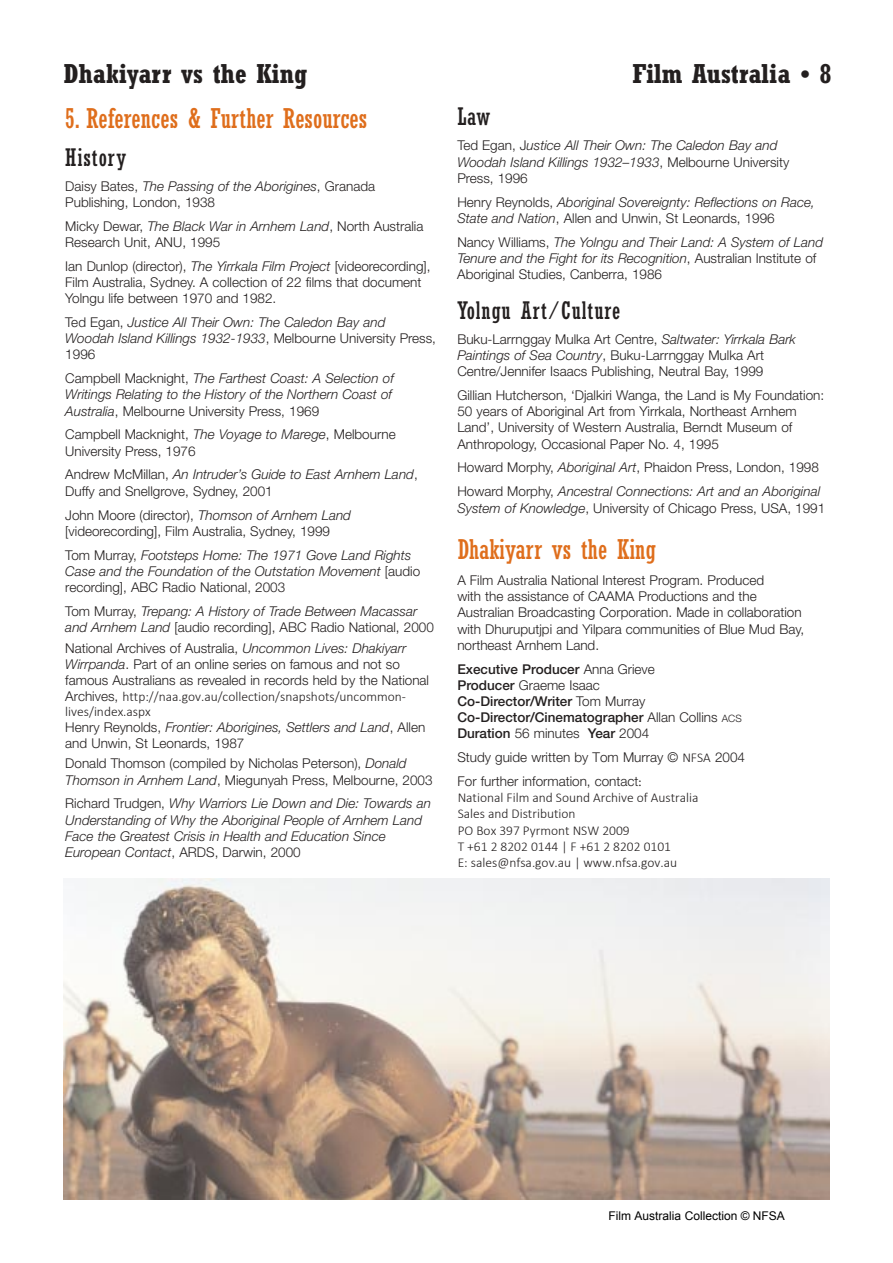
<style>
.page{position:relative;width:893px;height:1263px;background:#fff}
.page>*{position:absolute;margin:0;border:0;box-sizing:border-box;transform-origin:0 0}
.t1{font:condensed 27px "Rockwell";color:#df6e1c}
.t2{font:700 condensed 27px "Rockwell";color:#231f1f}
.t3{font:condensed 24px "Rockwell";letter-spacing:.035em;color:#231f1f}
.t4{font:300 13.5px/16.2px "Helvetica Neue";color:#231f1f}
.t5{font:italic 300 13.5px/16.2px "Helvetica Neue";color:#231f1f}
.t6{font:300 13.5px/16.4px "Calibri";color:#231f1f}
.t7{font:500 13.5px/16.2px "Helvetica Neue";color:#231f1f}
.t8{font:12px "Arial";color:#000}
.s1{font-style:italic}
.s2{font-style:normal}
.s3{font-family:"Helvetica Neue"}
.s4{font-weight:300}
.s5{font-weight:300;font-size:10.2px}
.s6{font-family:"Calibri"}
.s7{font-family:"Minion Pro";font-weight:400}
</style>
<div class="page">
<img style="left:64px;top:879px;width:765px;height:320px">
<h1 class="t2" style="left:64px;top:64px;width:245px">Dhakiyarr vs the King</h1>
<h1 class="t2" style="left:632px;top:64px;width:200px">Film Australia • 8</h1>
<h1 class="t1" style="left:65px;top:108px;width:303px">5. References &amp; Further Resources</h1>
<h2 class="t3" style="left:65px;top:148px;width:62px">History</h2>
<p class="t4" style="left:65px;top:179px;width:311px">Daisy Bates, <span class="s1">The Passing of the Aborigines</span>, Granada<br>Publishing, London, 1938</p>
<p class="t4" style="left:65px;top:219px;width:359px">Micky Dewar, <span class="s1">The Black War in Arnhem Land</span>, North Australia<br>Research Unit, ANU, 1995</p>
<p class="t4" style="left:65px;top:259px;width:366px">Ian Dunlop (director), <span class="s1">The Yirrkala Film Project</span> [videorecording],<br>Film Australia, Sydney. A collection of 22 films that document<br>Yolngu life between 1970 and 1982.</p>
<p class="t5" style="left:65px;top:315px;width:372px"><span class="s2">Ted Egan,</span> Justice All Their Own: The Caledon Bay and<br>Woodah Island Killings 1932-1933<span class="s2">, Melbourne University Press,<br>1996</span></p>
<p class="t5" style="left:65px;top:372px;width:330px"><span class="s2">Campbell Macknight,</span> The Farthest Coast: A Selection of<br>Writings Relating to the History of the Northern Coast of<br>Australia<span class="s2">, Melbourne University Press, 1969</span></p>
<p class="t4" style="left:65px;top:428px;width:332px">Campbell Macknight, <span class="s1">The Voyage to Marege</span>, Melbourne<br>University Press, 1976</p>
<p class="t4" style="left:65px;top:468px;width:354px">Andrew McMillan, <span class="s1">An Intruder’s Guide to East Arnhem Land</span>,<br>Duffy and Snellgrove, Sydney, 2001</p>
<p class="t4" style="left:65px;top:508px;width:287px">John Moore (director), <span class="s1">Thomson of Arnhem Land </span>[videorecording], Film Australia, Sydney, 1999</p>
<p class="t5" style="left:65px;top:548px;width:356px"><span class="s2">Tom Murray,</span> Footsteps Home: The 1971 Gove Land Rights<br>Case and the Foundation of the Outstation Movement <span class="s2">[audio recording], ABC Radio National, 2003</span></p>
<p class="t5" style="left:65px;top:604px;width:370px"><span class="s2">Tom Murray,</span> Trepang: A History of Trade Between Macassar and Arnhem Land <span class="s2">[audio recording], ABC Radio National, 2000</span></p>
<p class="t4" style="left:65px;top:642px;width:365px">National Archives of Australia, <span class="s1">Uncommon Lives: Dhakiyarr<br>Wirrpanda</span>. Part of an online series on famous and not so famous Australians as revealed in records held by the National</p>
<p class="t6" style="left:65px;top:689px;width:342px;line-height:15.5px"><span class="s3">Archives,</span> http://naa.gov.au/collection/snapshots/uncommon&shy;lives/index.aspx</p>
<p class="t4" style="left:65px;top:721px;width:361px;line-height:15.3px">Henry Reynolds, <span class="s1">Frontier: Aborigines, Settlers and Land</span>, Allen and Unwin, St Leonards, 1987</p>
<p class="t4" style="left:65px;top:757px;width:369px">Donald Thomson (compiled by Nicholas Peterson), <span class="s1">Donald<br>Thomson in Arnhem Land</span>, Miegunyah Press, Melbourne, 2003</p>
<p class="t5" style="left:65px;top:797px;width:367px"><span class="s2">Richard Trudgen,</span> Why Warriors Lie Down and Die: Towards an Understanding of Why the Aboriginal People of Arnhem Land Face the Greatest Crisis in Health and Education Since European Contact<span class="s2">, ARDS, Darwin, 2000</span></p>
<h2 class="t3" style="left:457px;top:108px;width:34px">Law</h2>
<p class="t5" style="left:457px;top:139px;width:333px"><span class="s2">Ted Egan, J</span>ustice All Their Own: The Caledon Bay and<br>Woodah Island Killings 1932–1933<span class="s2">, Melbourne University<br>Press, 1996</span></p>
<p class="t5" style="left:457px;top:195px;width:359px"><span class="s2">Henry Reynolds,</span> Aboriginal Sovereignty: Reflections on Race,<br>State and Nation<span class="s2">, Allen and Unwin, St Leonards, 1996</span></p>
<p class="t5" style="left:457px;top:235px;width:367px"><span class="s2">Nancy Williams,</span> The Yolngu and Their Land: A System of Land<br>Tenure and the Fight for its Recognition<span class="s2">, Australian Institute of<br>Aboriginal Studies, Canberra, 1986</span></p>
<h2 class="t3" style="left:457px;top:301px;width:164px">Yolngu Art/Culture</h2>
<p class="t4" style="left:457px;top:332px;width:340px">Buku-Larrnggay Mulka Art Centre, <span class="s1">Saltwater: Yirrkala Bark<br>Paintings of Sea Country</span>, Buku-Larrnggay Mulka Art<br>Centre/Jennifer Isaacs Publishing, Neutral Bay, 1999</p>
<p class="t4" style="left:457px;top:388px;width:368px">Gillian Hutcherson, ‘Djalkiri Wanga, the Land is My Foundation:<br>50 years of Aboriginal Art from Yirrkala, Northeast Arnhem Land’, University of Western Australia, Berndt Museum of Anthropology, Occasional Paper No. 4, 1995</p>
<p class="t5" style="left:457px;top:457px;width:364px;line-height:23.9px"><span class="s2">Howard Morphy,</span> Aboriginal Art<span class="s2">, Phaidon Press, London, 1998<br>Howard Morphy,</span> Ancestral Connections: Art and an Aboriginal</p>
<p class="t4" style="left:457px;top:501px;width:369px"><span class="s1">System of Knowledge</span>, University of Chicago Press, USA, 1991</p>
<h1 class="t1" style="left:457px;top:539px;width:200px">Dhakiyarr vs the King</h1>
<p class="t4" style="left:457px;top:573px;width:348px">A Film Australia National Interest Program. Produced<br>with the assistance of CAAMA Productions and the Australian Broadcasting Corporation. Made in collaboration with Dhuruputjpi and Yilpara communities of Blue Mud Bay, northeast Arnhem Land.</p>
<p class="t7" style="left:457px;top:662px;width:286px">Executive Producer <span class="s4">Anna Grieve<br></span>Producer <span class="s4">Graeme Isaac<br></span>Co-Director/Writer <span class="s4">Tom Murray </span>Co-Director/Cinematographer <span class="s4">Allan Collins</span> <span class="s5">ACS </span>Duration <span class="s4">56 minutes</span> Year <span class="s4">2004</span></p>
<p class="t4" style="left:457px;top:747px;width:289px;line-height:23.4px">Study guide written by Tom Murray © <span class="s6">NFSA</span> 2004<br>For further information, contact<span class="s7">:</span></p>
<p class="t6" style="left:457px;top:789px;width:242px">National Film and Sound Archive of Australia Sales and Distribution<br>PO Box 397 Pyrmont NSW 2009<br>T +61 2 8202 0144 | F +61 2 8202 0101<br>E: sales@nfsa.gov.au | www.nfsa.gov.au</p>
<p class="t8" style="left:608px;top:1208px;width:178px">Film Australia Collection © NFSA</p>
</div>
